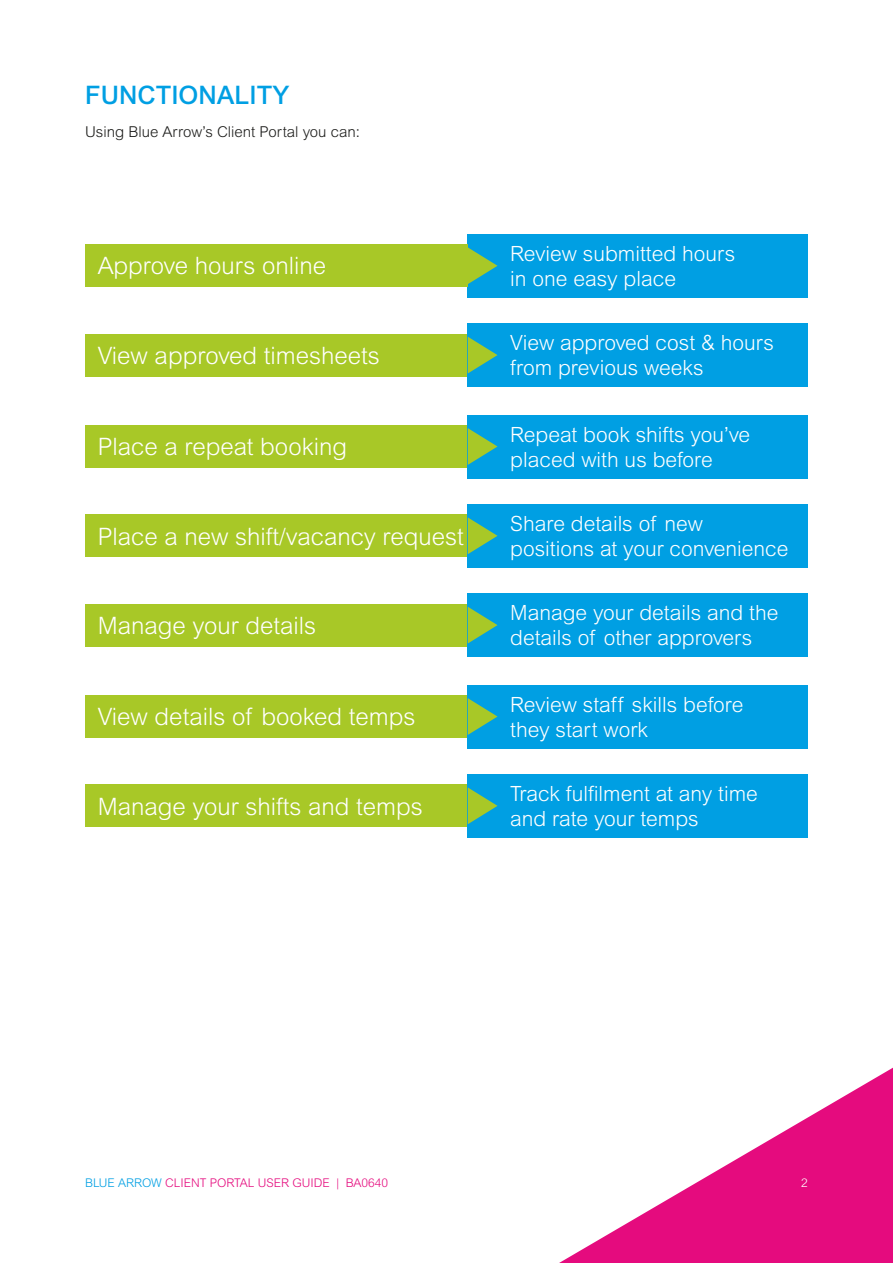
<style>
.page{position:relative;width:893px;height:1263px;background:#fff}
.page>*{position:absolute;margin:0;border:0;box-sizing:border-box;transform-origin:0 0}
.t1{font:500 25.5px "Arial MT Std";color:#009fe3}
.t2{font:300 24px "Arial MT Std";color:#fff}
.t3{font:300 21px/25.2px "Arial MT Std";color:#fff}
.t4{font:300 15px "Arial MT Std";color:#1d1d1b}
.t5{font:300 12px "Arial MT Std";color:#e50b7e}
.t6{font:300 12px "Arial MT Std";color:#fff}
.s1{color:#009fe3}
</style>
<div class="page">
<svg style="left:559px;top:1068px;width:334px;height:195px"></svg>
<div style="left:468px;top:234px;width:340px;height:64px;background:#009fe3"></div>
<div style="left:85px;top:334px;width:383px;height:42px;background:#a8c827"></div>
<div style="left:85px;top:425px;width:383px;height:43px;background:#a8c827"></div>
<div style="left:85px;top:514px;width:383px;height:43px;background:#a8c827"></div>
<div style="left:85px;top:604px;width:383px;height:42px;background:#a8c827"></div>
<div style="left:85px;top:695px;width:383px;height:43px;background:#a8c827"></div>
<div style="left:85px;top:784px;width:383px;height:43px;background:#a8c827"></div>
<div style="left:468px;top:415px;width:340px;height:63px;background:#009fe3"></div>
<div style="left:468px;top:685px;width:340px;height:63px;background:#009fe3"></div>
<div style="left:468px;top:323px;width:340px;height:64px;background:#009fe3"></div>
<div style="left:468px;top:593px;width:340px;height:64px;background:#009fe3"></div>
<div style="left:468px;top:504px;width:340px;height:64px;background:#009fe3"></div>
<div style="left:468px;top:774px;width:340px;height:64px;background:#009fe3"></div>
<svg style="left:468px;top:247px;width:29px;height:37px"></svg>
<svg style="left:468px;top:337px;width:29px;height:36px"></svg>
<svg style="left:468px;top:428px;width:29px;height:37px"></svg>
<svg style="left:468px;top:517px;width:29px;height:37px"></svg>
<svg style="left:468px;top:607px;width:29px;height:36px"></svg>
<svg style="left:468px;top:698px;width:29px;height:37px"></svg>
<svg style="left:468px;top:787px;width:29px;height:37px"></svg>
<div style="left:85px;top:244px;width:383px;height:43px;background:#a8c827"></div>
<p class="t1" style="left:85px;top:80px;width:206px">FUNCTIONALITY</p>
<p class="t4" style="left:85px;top:124px;width:276px">Using Blue Arrow’s Client Portal you can:</p>
<p class="t2" style="left:98px;top:252px;width:230px">Approve hours online</p>
<p class="t2" style="left:98px;top:342px;width:284px">View approved timesheets</p>
<p class="t2" style="left:98px;top:433px;width:251px">Place a repeat booking</p>
<p class="t2" style="left:98px;top:522px;width:368px">Place a new shift/vacancy request</p>
<p class="t2" style="left:98px;top:612px;width:220px">Manage your details</p>
<p class="t2" style="left:98px;top:703px;width:319px">View details of booked temps</p>
<p class="t2" style="left:98px;top:792px;width:326px">Manage your shifts and temps</p>
<p class="t3" style="left:510px;top:241px;width:226px">Review submitted hours in one easy place</p>
<p class="t3" style="left:510px;top:330px;width:265px">View approved cost &amp; hours from previous weeks</p>
<p class="t3" style="left:510px;top:421px;width:242px">Repeat book shifts you’ve placed with us before</p>
<p class="t3" style="left:510px;top:511px;width:280px">Share details of new positions at your convenience</p>
<p class="t3" style="left:510px;top:600px;width:270px">Manage your details and the details of other approvers</p>
<p class="t3" style="left:510px;top:691px;width:235px">Review staff skills before they start work</p>
<p class="t3" style="left:510px;top:781px;width:249px">Track fulfilment at any time and rate your temps</p>
<p class="t5" style="left:85px;top:1175px;width:305px"><span class="s1">BLUE ARROW</span> CLIENT PORTAL USER GUIDE | BA0640</p>
<p class="t6" style="left:801px;top:1175px;width:8px">2</p>
</div>
